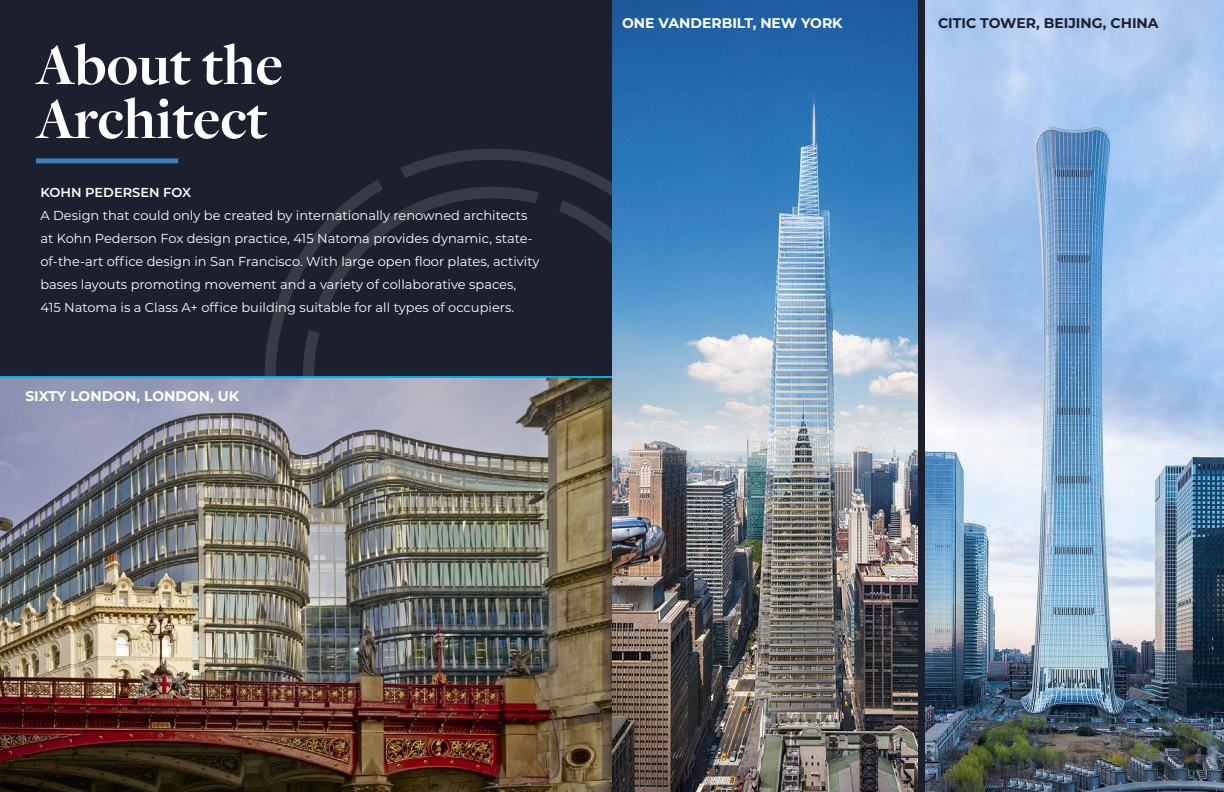
<style>
.page{position:relative;width:1224px;height:792px;background:#1c1f2e}
.page>*{position:absolute;margin:0;border:0;box-sizing:border-box;transform-origin:0 0}
.t1{font:700 60px/54px "Freight Disp Pro";color:#fff}
.t2{font:700 14px "Montserrat";color:#fff}
.t3{font:700 14px "Montserrat";color:#1c1f2e}
.t4{font:13px/23px "Montserrat";color:#fff}
.t5{font:600 13px "Montserrat";color:#fff}
</style>
<div class="page">
<svg style="left:264px;top:148px;width:348px;height:228px"></svg>
<div style="left:36px;top:158px;width:142px;height:5px;background:#3d7db5"></div>
<img style="left:0;top:378px;width:612px;height:414px">
<img style="left:925px;top:0;width:299px;height:792px">
<img style="left:612px;top:0;width:306px;height:792px">
<h1 class="t1" style="left:36px;top:36px;width:248px">About the<br>Architect</h1>
<p class="t5" style="left:40px;top:183px;width:152px">KOHN PEDERSEN FOX</p>
<p class="t4" style="left:40px;top:203px;width:501px">A Design that could only be created by internationally renowned architects at Kohn Pederson Fox design practice, 415 Natoma provides dynamic, state&shy;of-the-art office design in San Francisco. With large open floor plates, activity bases layouts promoting movement and a variety of collaborative spaces, 415 Natoma is a Class A+ office building suitable for all types of occupiers.</p>
<p class="t2" style="left:25px;top:385px;width:215px">SIXTY LONDON, LONDON, UK</p>
<p class="t2" style="left:622px;top:13px;width:222px">ONE VANDERBILT, NEW YORK</p>
<p class="t3" style="left:938px;top:13px;width:222px">CITIC TOWER, BEIJING, CHINA</p>
</div>
